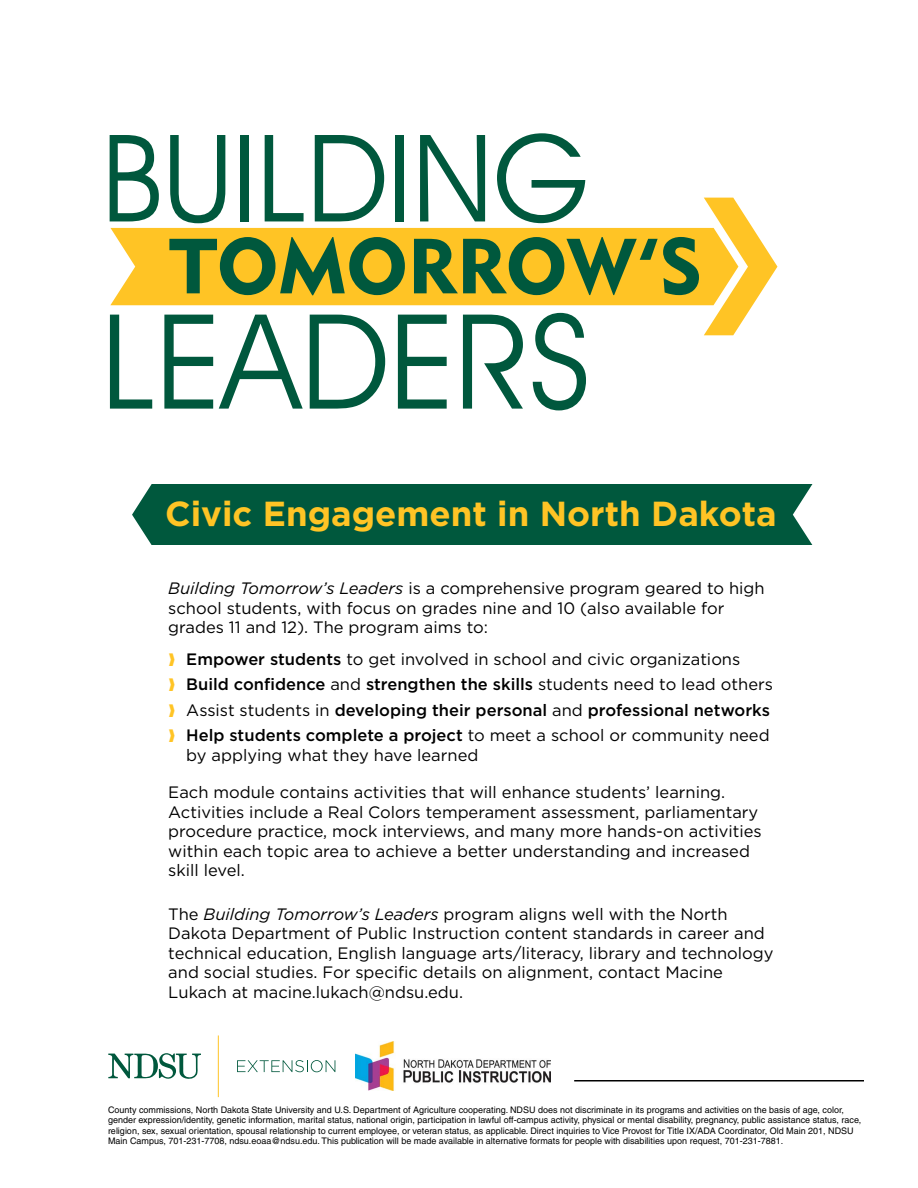
<style>
.page{position:relative;width:918px;height:1188px;background:#fff}
.page>*{position:absolute;margin:0;border:0;box-sizing:border-box;transform-origin:0 0}
.Page_title{font:700 34.8px "Gotham";color:#ffc425}
.body{font:16.5px/19.5px "Gotham";color:#000}
.bullets{font:16.5px/19.5px "Gotham";color:#000}
.bullets-2{font:500 16.5px "Gotham";color:#000}
.t1{font:9px/10.5px "Helvetica";color:#000}
.s1{font-style:italic}
.s2{font-family:"Carta";font-size:21px;color:#ffc425}
.s3{font-weight:500}
.s4{font-family:"Carta";font-weight:400;font-size:21px;color:#ffc425}
.s5{font-weight:400}
</style>
<div class="page">
<div style="left:131px;top:485px;width:691px;height:60px;background:#00583d"></div>
<svg style="left:110px;top:133px;width:667px;height:277px"></svg>
<svg style="left:131px;top:484px;width:36px;height:61px"></svg>
<svg style="left:793px;top:484px;width:29px;height:61px"></svg>
<hr style="left:574px;top:1080px;width:290px;height:2px;background:#000">
<img style="left:356px;top:1041px;width:194px;height:50px">
<svg style="left:108px;top:1053px;width:93px;height:26px"></svg>
<hr style="left:218px;top:1035px;width:1px;height:62px;background:#ffc425">
<svg style="left:237px;top:1060px;width:98px;height:12px"></svg>
<p class="Page_title" style="left:165px;top:490px;width:613px">Civic Engagement in North Dakota</p>
<p class="body" style="left:168px;top:578px;width:598px"><span class="s1">Building Tomorrow’s Leaders</span> is a comprehensive program geared to high school students, with focus on grades nine and 10 (also available for grades 11 and 12). The program aims to:</p>
<p class="bullets" style="left:168px;top:649px;width:574px"><span class="s2">K</span> <span class="s3">Empower students</span> to get involved in school and civic organizations</p>
<p class="bullets-2" style="left:168px;top:674px;width:606px"><span class="s4">K</span> Build confidence <span class="s5">and</span> strengthen the skills <span class="s5">students need to lead others</span></p>
<p class="bullets-2" style="left:168px;top:699px;width:603px"><span class="s4">K</span> <span class="s5">Assist students in</span> developing their personal <span class="s5">and</span> professional networks</p>
<p class="bullets" style="left:186px;top:725px;width:585px;text-indent:-18px"><span class="s2">K</span> <span class="s3">Help students complete a project</span> to meet a school or community need by applying what they have learned</p>
<p class="body" style="left:168px;top:782px;width:595px">Each module contains activities that will enhance students’ learning.<br>Activities include a Real Colors temperament assessment, parliamentary procedure practice, mock interviews, and many more hands-on activities within each topic area to achieve a better understanding and increased skill level.</p>
<p class="body" style="left:168px;top:904px;width:607px">The <span class="s1">Building Tomorrow’s Leaders</span> program aligns well with the North Dakota Department of Public Instruction content standards in career and technical education, English language arts/literacy, library and technology and social studies. For specific details on alignment, contact Macine Lukach at macine.lukach@ndsu.edu.</p>
<p class="t1" style="left:108px;top:1105px;width:755px">County commissions, North Dakota State University and U.S. Department of Agriculture cooperating. NDSU does not discriminate in its programs and activities on the basis of age, color, gender expression/identity, genetic information, marital status, national origin, participation in lawful off-campus activity, physical or mental disability, pregnancy, public assistance status, race, religion, sex, sexual orientation, spousal relationship to current employee, or veteran status, as applicable. Direct inquiries to Vice Provost for Title IX/ADA Coordinator, Old Main 201, NDSU Main Campus, 701-231-7708, ndsu.eoaa@ndsu.edu. This publication will be made available in alternative formats for people with disabilities upon request, 701-231-7881.</p>
</div>
